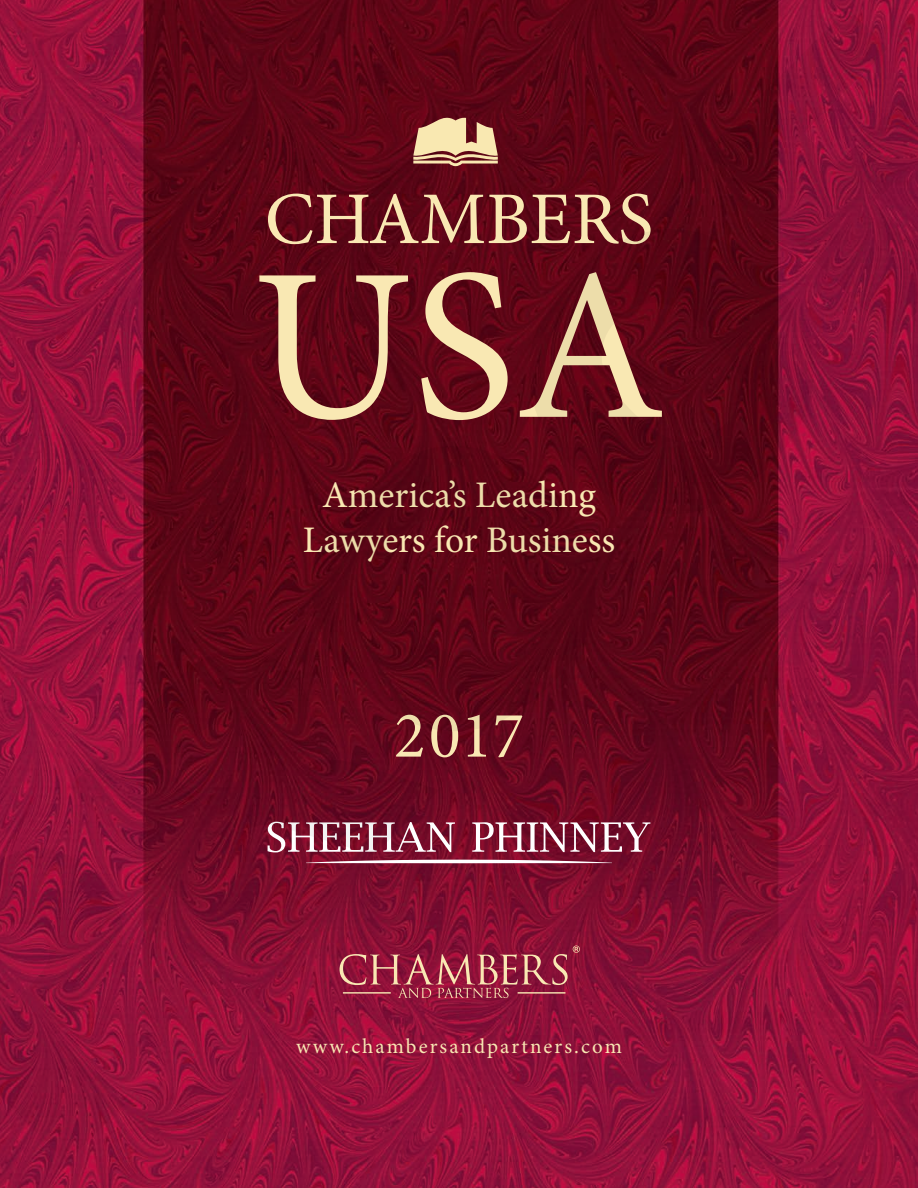
<style>
.page{position:relative;width:918px;height:1188px;background:#fff}
.page>*{position:absolute;margin:0;border:0;box-sizing:border-box;transform-origin:0 0}
.t1{font:217.5px "Minion Pro";color:#f9e8b3}
.t2{font:74.4px "Minion Pro";color:#f9e8b3}
.t3{font:66px "Minion Pro";color:#f9e8b3}
.t4{font:37.5px/45px "Minion Pro";color:#f9e8b3;text-align:center}
.t5{font:21px "Minion Pro";letter-spacing:.095em;color:#f9e8b3}
</style>
<div class="page">
<img style="left:0;top:0;width:918px;height:1188px">
<svg style="left:413px;top:118px;width:85px;height:48px"></svg>
<svg style="left:340px;top:946px;width:240px;height:52px"></svg>
<svg style="left:268px;top:822px;width:187px;height:30px"></svg>
<svg style="left:472px;top:822px;width:178px;height:30px"></svg>
<svg style="left:306px;top:860px;width:306px;height:3px"></svg>
<h2 class="t2" style="left:265px;top:169px;width:390px">CHAMBERS</h2>
<h1 class="t1" style="left:252px;top:202px;width:415px">USA</h1>
<p class="t4" style="left:303px;top:472px;width:314px">America’s Leading<br>Lawyers for Business</p>
<h3 class="t3" style="left:394px;top:691px;width:132px">2017</h3>
<p class="t5" style="left:296px;top:1032px;width:327px">www.chambersandpartners.com</p>
</div>
